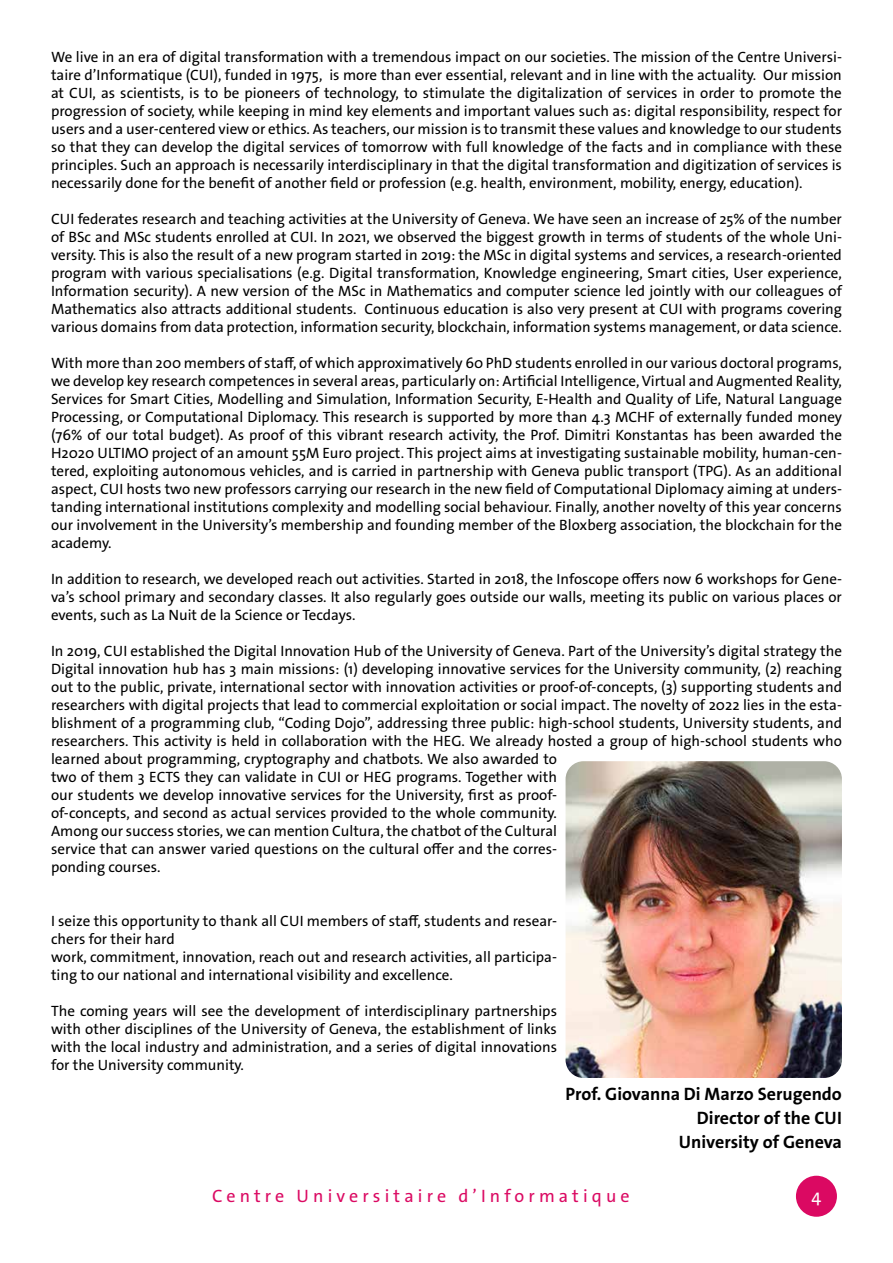
<style>
.page{position:relative;width:893px;height:1263px;background:#fff}
.page>*{position:absolute;margin:0;border:0;box-sizing:border-box;transform-origin:0 0}
.t1{font:700 18px/24px "The Sans Os F";color:#000;text-align:right}
.t2{font:18px "The Sans Os F";letter-spacing:.23em;color:#db0962}
.t3{font:18px "The Sans Os F";color:#fff}
.t4{font:15px/18px "The Sans Os F";color:#000;text-align:justify}
</style>
<div class="page">
<div style="left:796px;top:1176px;width:41px;height:41px;background:#db0962;border-radius:50%"></div>
<img style="left:566px;top:761px;width:276px;height:317px">
<p class="t4" style="left:51px;top:48px;width:792px">We live in an era of digital transformation with a tremendous impact on our societies. The mission of the Centre Universi&shy;taire d’Informatique (CUI), funded in 1975, is more than ever essential, relevant and in line with the actuality. Our mission at CUI, as scientists, is to be pioneers of technology, to stimulate the digitalization of services in order to promote the progression of society, while keeping in mind key elements and important values such as: digital responsibility, respect for users and a user-centered view or ethics. As teachers, our mission is to transmit these values and knowledge to our students so that they can develop the digital services of tomorrow with full knowledge of the facts and in compliance with these principles. Such an approach is necessarily interdisciplinary in that the digital transformation and digitization of services is necessarily done for the benefit of another field or profession (e.g. health, environment, mobility, energy, education).</p>
<p class="t4" style="left:51px;top:210px;width:792px">CUI federates research and teaching activities at the University of Geneva. We have seen an increase of 25% of the number of BSc and MSc students enrolled at CUI. In 2021, we observed the biggest growth in terms of students of the whole Uni&shy;versity. This is also the result of a new program started in 2019: the MSc in digital systems and services, a research-oriented program with various specialisations (e.g. Digital transformation, Knowledge engineering, Smart cities, User experience, Information security). A new version of the MSc in Mathematics and computer science led jointly with our colleagues of Mathematics also attracts additional students. Continuous education is also very present at CUI with programs covering various domains from data protection, information security, blockchain, information systems management, or data science.</p>
<p class="t4" style="left:51px;top:354px;width:792px">With more than 200 members of staff, of which approximatively 60 PhD students enrolled in our various doctoral programs, we develop key research competences in several areas, particularly on: Artificial Intelligence, Virtual and Augmented Reality, Services for Smart Cities, Modelling and Simulation, Information Security, E-Health and Quality of Life, Natural Language Processing, or Computational Diplomacy. This research is supported by more than 4.3 MCHF of externally funded money (76% of our total budget). As proof of this vibrant research activity, the Prof. Dimitri Konstantas has been awarded the H2020 ULTIMO project of an amount 55M Euro project. This project aims at investigating sustainable mobility, human-cen&shy;tered, exploiting autonomous vehicles, and is carried in partnership with Geneva public transport (TPG). As an additional aspect, CUI hosts two new professors carrying our research in the new field of Computational Diplomacy aiming at unders&shy;tanding international institutions complexity and modelling social behaviour. Finally, another novelty of this year concerns our involvement in the University’s membership and founding member of the Bloxberg association, the blockchain for the academy.</p>
<p class="t4" style="left:51px;top:570px;width:792px">In addition to research, we developed reach out activities. Started in 2018, the Infoscope offers now 6 workshops for Gene&shy;va’s school primary and secondary classes. It also regularly goes outside our walls, meeting its public on various places or events, such as La Nuit de la Science or Tecdays.</p>
<p class="t4" style="left:51px;top:642px;width:792px;text-align:left">In 2019, CUI established the Digital Innovation Hub of the University of Geneva. Part of the University’s digital strategy the Digital innovation hub has 3 main missions: (1) developing innovative services for the University community, (2) reaching out to the public, private, international sector with innovation activities or proof-of-concepts, (3) supporting students and researchers with digital projects that lead to commercial exploitation or social impact. The novelty of 2022 lies in the esta&shy;blishment of a programming club, “Coding Dojo”, addressing three public: high-school students, University students, and researchers. This activity is held in collaboration with the HEG. We already hosted a group of high-school students who learned about programming, cryptography and chatbots. We also awarded to<br>two of them 3 ECTS they can validate in CUI or HEG programs. Together with<br>our students we develop innovative services for the University, first as proof-<br>of-concepts, and second as actual services provided to the whole community.<br>Among our success stories, we can mention Cultura, the chatbot of the Cultural<br>service that can answer varied questions on the cultural offer and the corres-<br>ponding courses.</p>
<p class="t4" style="left:51px;top:912px;width:508px;text-align:left">I seize this opportunity to thank all CUI members of staff, students and resear&shy;chers for their hard<br>work, commitment, innovation, reach out and research activities, all participa&shy;ting to our national and international visibility and excellence.</p>
<p class="t4" style="left:51px;top:1002px;width:508px">The coming years will see the development of interdisciplinary partnerships with other disciplines of the University of Geneva, the establishment of links with the local industry and administration, and a series of digital innovations for the University community.</p>
<p class="t1" style="left:566px;top:1082px;width:278px">Prof. Giovanna Di Marzo Serugendo<br>Director of the CUI<br>University of Geneva</p>
<p class="t2" style="left:212px;top:1185px;width:419px">Centre Universitaire d’Informatique</p>
<p class="t3" style="left:811px;top:1185px;width:11px">4</p>
</div>
